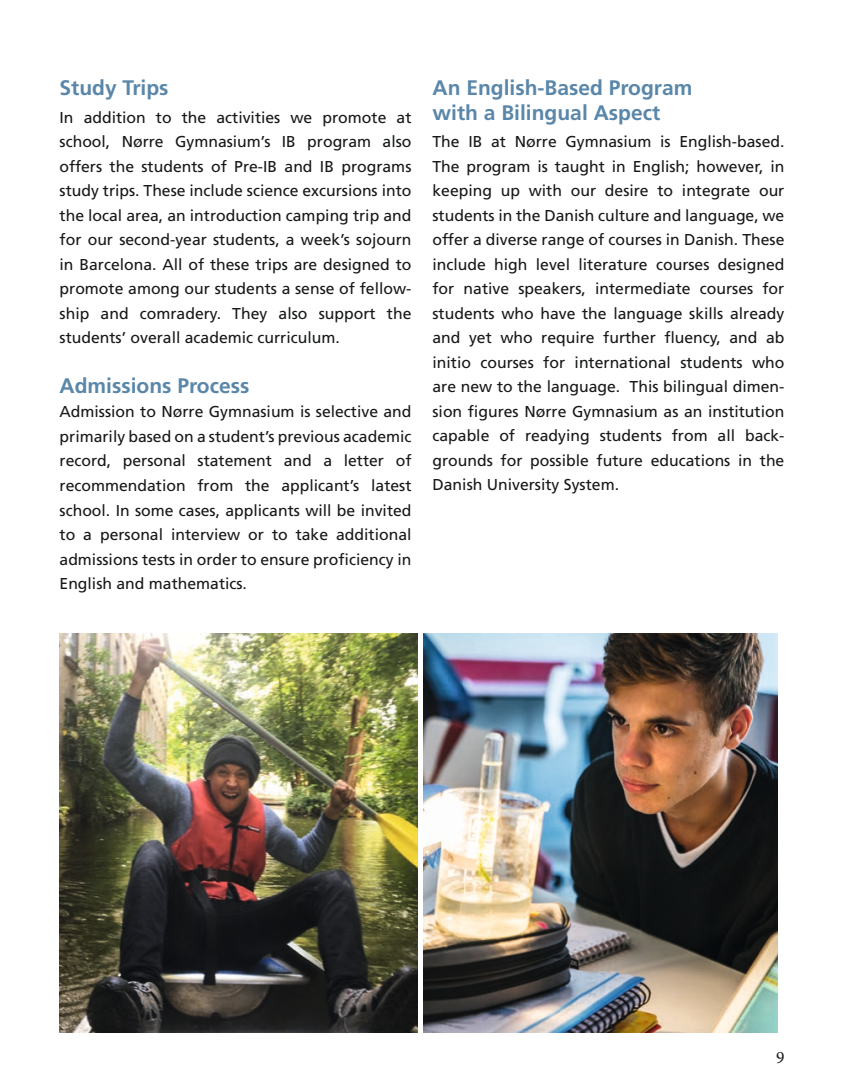
<style>
.page{position:relative;width:844px;height:1092px;background:#fff}
.page>*{position:absolute;margin:0;border:0;box-sizing:border-box;transform-origin:0 0}
.t1{font:700 21px/25.2px "Frutiger";color:#5a87a9}
.t2{font:17.5px "Minion Pro";color:#171818}
.t3{font:15.75px/24.5px "Frutiger";color:#171818;text-align:justify}
</style>
<div class="page">
<img style="left:60px;top:633px;width:357px;height:399px">
<img style="left:423px;top:633px;width:353px;height:399px">
<h1 class="t1" style="left:60px;top:75px;width:110px">Study Trips</h1>
<p class="t3" style="left:60px;top:105px;width:353px">In addition to the activities we promote at school, Nørre Gymnasium’s IB program also offers the students of Pre-IB and IB programs study trips. These include science excursions into the local area, an introduction camping trip and for our second-year students, a week’s sojourn in Barcelona. All of these trips are designed to promote among our students a sense of fellow&shy;ship and comradery. They also support the students’ overall academic curriculum.</p>
<h1 class="t1" style="left:60px;top:373px;width:191px">Admissions Process</h1>
<p class="t3" style="left:60px;top:400px;width:353px">Admission to Nørre Gymnasium is selective and primarily based on a student’s previous academic record, personal statement and a letter of recommendation from the applicant’s latest school. In some cases, applicants will be invited to a personal interview or to take additional admissions tests in order to ensure proficiency in English and mathematics.</p>
<h1 class="t1" style="left:432px;top:75px;width:261px">An English-Based Program with a Bilingual Aspect</h1>
<p class="t3" style="left:432px;top:129px;width:353px">The IB at Nørre Gymnasium is English-based.<br>The program is taught in English; however, in keeping up with our desire to integrate our students in the Danish culture and language, we offer a diverse range of courses in Danish. These include high level literature courses designed for native speakers, intermediate courses for students who have the language skills already and yet who require further fluency, and ab initio courses for international students who are new to the language. This bilingual dimen&shy;sion figures Nørre Gymnasium as an institution capable of readying students from all back&shy;grounds for possible future educations in the Danish University System.</p>
<p class="t2" style="left:775px;top:1046px;width:10px">9</p>
</div>
